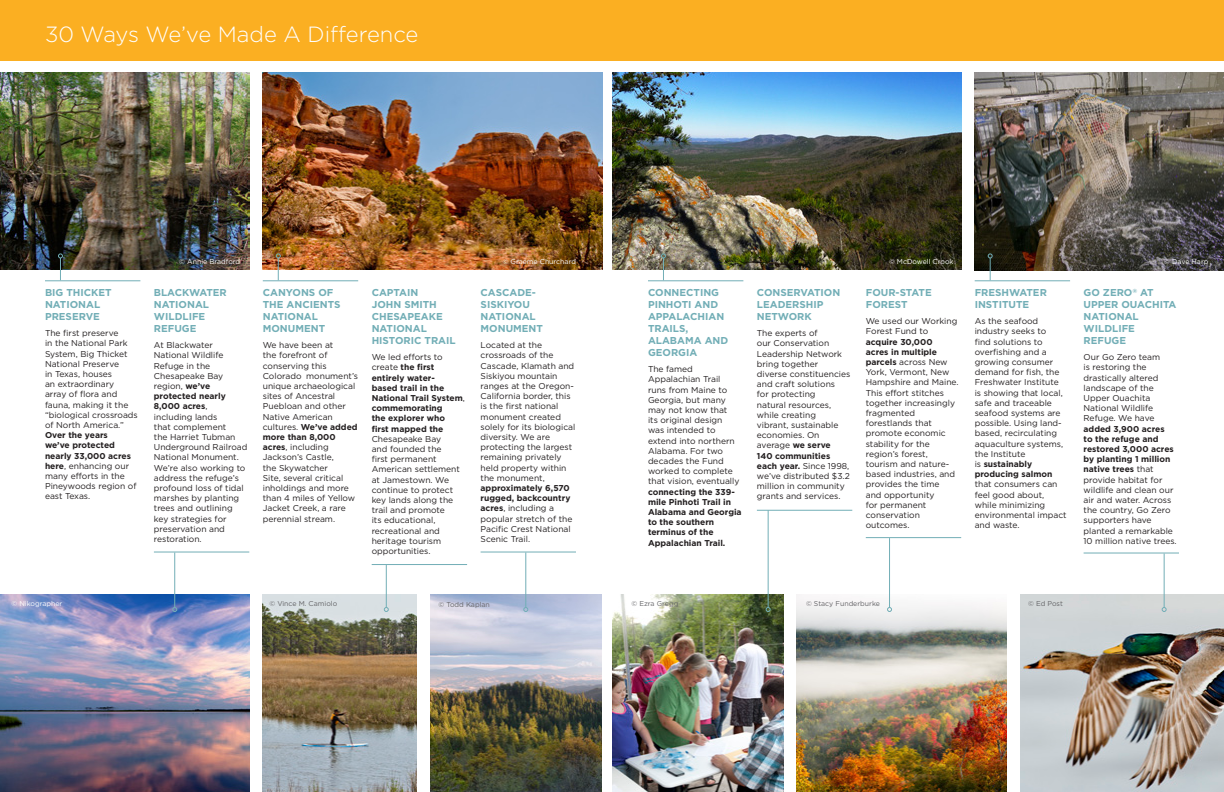
<style>
.page{position:relative;width:1224px;height:792px;background:#fff}
.page>*{position:absolute;margin:0;border:0;box-sizing:border-box;transform-origin:0 0}
.timeline_copy{font:300 22px "Gotham";color:#fff}
._30_project_title{font:700 10px/12px "Gotham";color:#72aeb6}
.timeline_copy-2{font:8.5px/10.2px "Gotham";color:#231f20}
.caption_photo_white{font:7px "Gotham";color:#fff}
.caption_photo{font:7px "Gotham";color:#636366}
.s1{font-weight:700}
</style>
<div class="page">
<img style="left:431px;top:594px;width:171px;height:198px">
<div style="left:0;top:0;width:1224px;height:60px;background:#fbaf22"></div>
<img style="left:0;top:72px;width:249px;height:198px">
<img style="left:975px;top:72px;width:249px;height:199px">
<img style="left:0;top:594px;width:249px;height:198px">
<img style="left:263px;top:594px;width:153px;height:198px">
<img style="left:612px;top:594px;width:171px;height:198px">
<img style="left:797px;top:594px;width:210px;height:198px">
<img style="left:1020px;top:594px;width:204px;height:198px">
<img style="left:263px;top:72px;width:339px;height:198px">
<img style="left:612px;top:72px;width:349px;height:198px">
<hr style="left:45px;top:280px;width:95px;height:1px;background:#72aeb6">
<hr style="left:154px;top:552px;width:95px;height:1px;background:#72aeb6">
<hr style="left:481px;top:552px;width:95px;height:1px;background:#72aeb6">
<hr style="left:372px;top:564px;width:95px;height:1px;background:#72aeb6">
<hr style="left:866px;top:537px;width:95px;height:1px;background:#72aeb6">
<hr style="left:757px;top:510px;width:95px;height:1px;background:#72aeb6">
<hr style="left:1084px;top:553px;width:95px;height:1px;background:#72aeb6">
<hr style="left:263px;top:280px;width:95px;height:1px;background:#72aeb6">
<hr style="left:648px;top:280px;width:95px;height:1px;background:#72aeb6">
<hr style="left:975px;top:280px;width:95px;height:1px;background:#72aeb6">
<svg style="left:58px;top:253px;width:5px;height:27px"></svg>
<hr style="left:174px;top:553px;width:1px;height:55px;background:#72aeb6">
<svg style="left:172px;top:607px;width:5px;height:5px"></svg>
<hr style="left:525px;top:553px;width:1px;height:55px;background:#72aeb6">
<svg style="left:523px;top:607px;width:5px;height:5px"></svg>
<hr style="left:386px;top:565px;width:1px;height:43px;background:#72aeb6">
<svg style="left:384px;top:607px;width:5px;height:5px"></svg>
<hr style="left:889px;top:538px;width:1px;height:70px;background:#72aeb6">
<svg style="left:887px;top:607px;width:5px;height:5px"></svg>
<hr style="left:768px;top:510px;width:1px;height:98px;background:#72aeb6">
<svg style="left:766px;top:607px;width:5px;height:5px"></svg>
<hr style="left:1164px;top:554px;width:1px;height:54px;background:#72aeb6">
<svg style="left:1162px;top:607px;width:5px;height:5px"></svg>
<svg style="left:276px;top:253px;width:5px;height:27px"></svg>
<svg style="left:661px;top:253px;width:5px;height:27px"></svg>
<svg style="left:988px;top:253px;width:5px;height:27px"></svg>
<p class="timeline_copy" style="left:45px;top:22px;width:375px">30 Ways We’ve Made A Difference</p>
<p class="_30_project_title" style="left:45px;top:286px;width:68px">BIG THICKET<br>NATIONAL<br>PRESERVE</p>
<p class="timeline_copy-2" style="left:45px;top:328px;width:94px">The first preserve<br>in the National Park<br>System, Big Thicket<br>National Preserve<br>in Texas, houses<br>an extraordinary<br>array of flora and fauna, making it the “biological crossroads of North America.”<br><span class="s1">Over the years<br>we’ve protected nearly 33,000 acres here</span>, enhancing our many efforts in the<br>Pineywoods region of east Texas.</p>
<p class="caption_photo_white" style="left:179px;top:258px;width:62px">© Annie Bradford</p>
<p class="caption_photo_white" style="left:503px;top:258px;width:75px">© Graeme Churchard</p>
<p class="caption_photo_white" style="left:889px;top:258px;width:66px">© McDowell Crook</p>
<p class="caption_photo_white" style="left:1164px;top:258px;width:46px">© Dave Harp</p>
<p class="_30_project_title" style="left:154px;top:286px;width:74px">BLACKWATER<br>NATIONAL<br>WILDLIFE<br>REFUGE</p>
<p class="timeline_copy-2" style="left:154px;top:340px;width:95px">At Blackwater<br>National Wildlife<br>Refuge in the<br>Chesapeake Bay region, <span class="s1">we’ve protected nearly<br>8,000 acres</span>, including lands<br>that complement<br>the Harriet Tubman<br>Underground Railroad<br>National Monument.<br>We’re also working to address the refuge’s profound loss of tidal marshes by planting trees and outlining key strategies for preservation and restoration.</p>
<p class="_30_project_title" style="left:263px;top:286px;width:79px">CANYONS OF<br>THE ANCIENTS<br>NATIONAL<br>MONUMENT</p>
<p class="timeline_copy-2" style="left:263px;top:340px;width:97px">We have been at<br>the forefront of conserving this<br>Colorado monument’s unique archaeological sites of Ancestral<br>Puebloan and other<br>Native American cultures. <span class="s1">We’ve added more than 8,000 acres</span>, including<br>Jackson’s Castle,<br>the Skywatcher<br>Site, several critical inholdings and more than 4 miles of Yellow<br>Jacket Creek, a rare perennial stream.</p>
<p class="_30_project_title" style="left:372px;top:286px;width:86px">CAPTAIN<br>JOHN SMITH<br>CHESAPEAKE<br>NATIONAL<br>HISTORIC TRAIL</p>
<p class="timeline_copy-2" style="left:372px;top:352px;width:95px">We led efforts to create <span class="s1">the first entirely water-<br>based trail in the<br>National Trail System</span>, <span class="s1">commemorating<br>the explorer who<br>first mapped the<br></span>Chesapeake Bay<br>and founded the<br>first permanent<br>American settlement at Jamestown. We continue to protect key lands along the trail and promote<br>its educational, recreational and heritage tourism opportunities.</p>
<p class="_30_project_title" style="left:481px;top:286px;width:64px">CASCADE-<br>SISKIYOU<br>NATIONAL<br>MONUMENT</p>
<p class="timeline_copy-2" style="left:481px;top:340px;width:96px">Located at the crossroads of the<br>Cascade, Klamath and<br>Siskiyou mountain ranges at the Oregon-<br>California border, this is the first national monument created solely for its biological diversity. We are protecting the largest remaining privately held property within the monument, <span class="s1">approximately 6,570 rugged, backcountry acres</span>, including a popular stretch of the<br>Pacific Crest National<br>Scenic Trail.</p>
<p class="_30_project_title" style="left:648px;top:286px;width:82px">CONNECTING<br>PINHOTI AND<br>APPALACHIAN<br>TRAILS,<br>ALABAMA AND<br>GEORGIA</p>
<p class="timeline_copy-2" style="left:648px;top:364px;width:95px">The famed<br>Appalachian Trail<br>runs from Maine to<br>Georgia, but many may not know that<br>its original design<br>was intended to extend into northern<br>Alabama. For two decades the Fund worked to complete that vision, eventually <span class="s1">connecting the 339- mile Pinhoti Trail in<br>Alabama and Georgia to the southern terminus of the<br>Appalachian Trail.</span></p>
<p class="_30_project_title" style="left:757px;top:286px;width:85px">CONSERVATION<br>LEADERSHIP<br>NETWORK</p>
<p class="timeline_copy-2" style="left:757px;top:328px;width:95px">The experts of<br>our Conservation<br>Leadership Network bring together diverse constituencies and craft solutions<br>for protecting<br>natural resources, while creating<br>vibrant, sustainable economies. On average <span class="s1">we serve<br>140 communities each year.</span> Since 1998, we’ve distributed $3.2 million in community grants and services.</p>
<p class="_30_project_title" style="left:866px;top:286px;width:67px">FOUR-STATE<br>FOREST</p>
<p class="timeline_copy-2" style="left:866px;top:316px;width:94px">We used our Working<br>Forest Fund to <span class="s1">acquire 30,000<br>acres in multiple parcels</span> across New<br>York, Vermont, New<br>Hampshire and Maine.<br>This effort stitches together increasingly fragmented forestlands that promote economic stability for the region’s forest, tourism and nature&shy;based industries, and provides the time<br>and opportunity<br>for permanent conservation outcomes.</p>
<p class="_30_project_title" style="left:975px;top:286px;width:74px">FRESHWATER<br>INSTITUTE</p>
<p class="timeline_copy-2" style="left:975px;top:316px;width:93px">As the seafood industry seeks to<br>find solutions to overfishing and a growing consumer demand for fish, the<br>Freshwater Institute is showing that local, safe and traceable seafood systems are possible. Using land&shy;based, recirculating aquaculture systems, the Institute<br>is <span class="s1">sustainably producing salmon </span>that consumers can feel good about, while minimizing environmental impact and waste.</p>
<p class="_30_project_title" style="left:1084px;top:286px;width:94px">GO ZERO<sup>®</sup> AT<br>UPPER OUACHITA<br>NATIONAL<br>WILDLIFE<br>REFUGE</p>
<p class="timeline_copy-2" style="left:1084px;top:352px;width:95px">Our Go Zero team<br>is restoring the drastically altered landscape of the<br>Upper Ouachita<br>National Wildlife<br>Refuge. We have <span class="s1">added 3,900 acres<br>to the refuge and restored 3,000 acres by planting 1 million native trees</span> that provide habitat for wildlife and clean our air and water. Across the country, Go Zero supporters have planted a remarkable<br>10 million native trees.</p>
<p class="caption_photo_white" style="left:12px;top:599px;width:52px">© Nikographer</p>
<p class="caption_photo" style="left:269px;top:599px;width:69px">© Vince M. Camiolo</p>
<p class="caption_photo" style="left:439px;top:600px;width:53px">© Todd Kaplan</p>
<p class="caption_photo" style="left:631px;top:599px;width:48px">© Ezra Gregg</p>
<p class="caption_photo" style="left:806px;top:599px;width:76px">© Stacy Funderburke</p>
<p class="caption_photo" style="left:1028px;top:599px;width:36px">© Ed Post</p>
</div>
